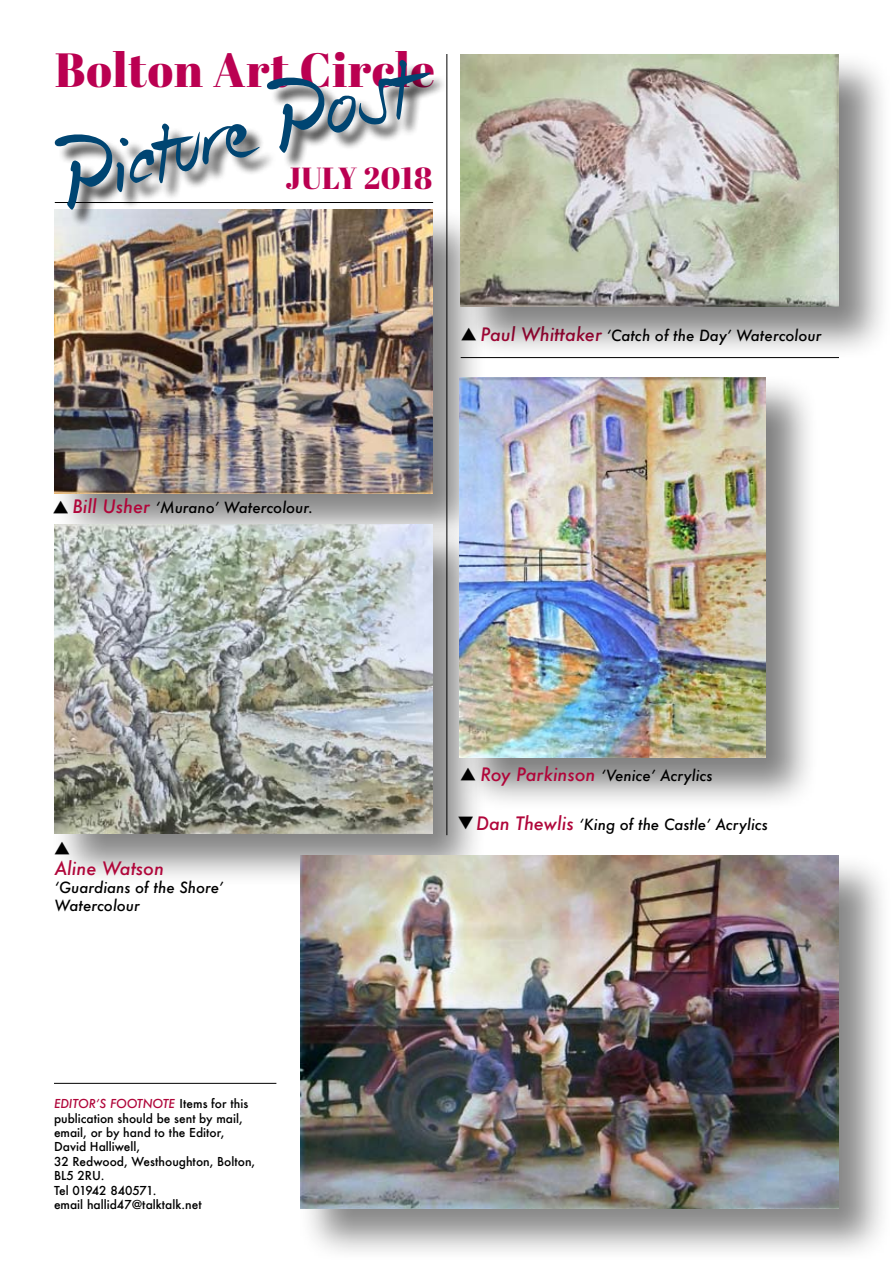
<style>
.page{position:relative;width:893px;height:1263px;background:#fff}
.page>*{position:absolute;margin:0;border:0;box-sizing:border-box;transform-origin:0 0}
.t1{font:76.35px "Gus Brush Script Plain";color:#004572}
.t2{font:48px "Abril Fatface";letter-spacing:.02em;color:#ba0051}
.t3{font:30.45px "Abril Fatface";letter-spacing:.02em;color:#ba0051}
.t4{font:italic 500 18px "Futura";color:#b0063a}
.t5{font:italic 500 15px/18px "Futura";color:#000}
.t6{font:500 12px/14.4px "Futura";color:#000}
.s1{font-size:18px;color:#b0063a}
.s2{font-style:italic;color:#b0063a}
</style>
<div class="page">
<div style="left:50px;top:205px;width:447px;height:352px;background:#000;opacity:.48"></div>
<img style="left:54px;top:210px;width:378px;height:283px">
<div style="left:50px;top:520px;width:447px;height:376px;background:#000;opacity:.48"></div>
<img style="left:54px;top:525px;width:378px;height:308px">
<hr style="left:446px;top:54px;width:1px;height:781px;background:#000">
<hr style="left:55px;top:202px;width:378px;height:1px;background:#000">
<div style="left:57px;top:62px;width:547px;height:276px;background:#000;opacity:.75"></div>
<div style="left:456px;top:50px;width:437px;height:319px;background:#000;opacity:.49"></div>
<img style="left:461px;top:54px;width:378px;height:253px">
<div style="left:296px;top:851px;width:597px;height:412px;background:#000;opacity:.47"></div>
<img style="left:301px;top:855px;width:538px;height:354px">
<div style="left:455px;top:373px;width:374px;height:447px;background:#000;opacity:.5"></div>
<img style="left:459px;top:377px;width:307px;height:380px">
<hr style="left:461px;top:357px;width:378px;height:1px;background:#000">
<hr style="left:54px;top:1083px;width:222px;height:1px;background:#000">
<svg style="left:461px;top:328px;width:15px;height:13px"></svg>
<svg style="left:55px;top:841px;width:14px;height:13px"></svg>
<svg style="left:54px;top:500px;width:14px;height:13px"></svg>
<svg style="left:461px;top:768px;width:14px;height:13px"></svg>
<svg style="left:458px;top:816px;width:15px;height:13px"></svg>
<h2 class="t2" style="left:55px;top:36px;width:382px">Bolton Art Circle</h2>
<h1 class="t1" style="left:48px;top:133px;width:364px;rotate:-15deg">Picture Post</h1>
<h3 class="t3" style="left:285px;top:157px;width:148px">JULY 2018</h3>
<p class="t5" style="left:480px;top:326px;width:342px"><span class="s1">Paul Whittaker</span> ‘Catch of the Day’ Watercolour</p>
<p class="t5" style="left:72px;top:499px;width:242px"><span class="s1">Bill Usher</span> ‘Murano’ Watercolour.</p>
<h3 class="t4" style="left:55px;top:855px;width:111px">Aline Watson</h3>
<p class="t5" style="left:55px;top:878px;width:171px">‘Guardians of the Shore’<br>Watercolour</p>
<p class="t6" style="left:54px;top:1096px;width:203px"><span class="s2">EDITOR’S FOOTNOTE</span> Items for this publication should be sent by mail, email, or by hand to the Editor,<br>David Halliwell,<br>32 Redwood, Westhoughton, Bolton,<br>BL5 2RU.<br>Tel 01942 840571.<br>email hallid47@talktalk.net</p>
<p class="t5" style="left:480px;top:766px;width:234px"><span class="s1">Roy Parkinson</span> ‘Venice’ Acrylics</p>
<p class="t5" style="left:476px;top:815px;width:293px"><span class="s1">Dan Thewlis</span> ‘King of the Castle’ Acrylics</p>
</div>
